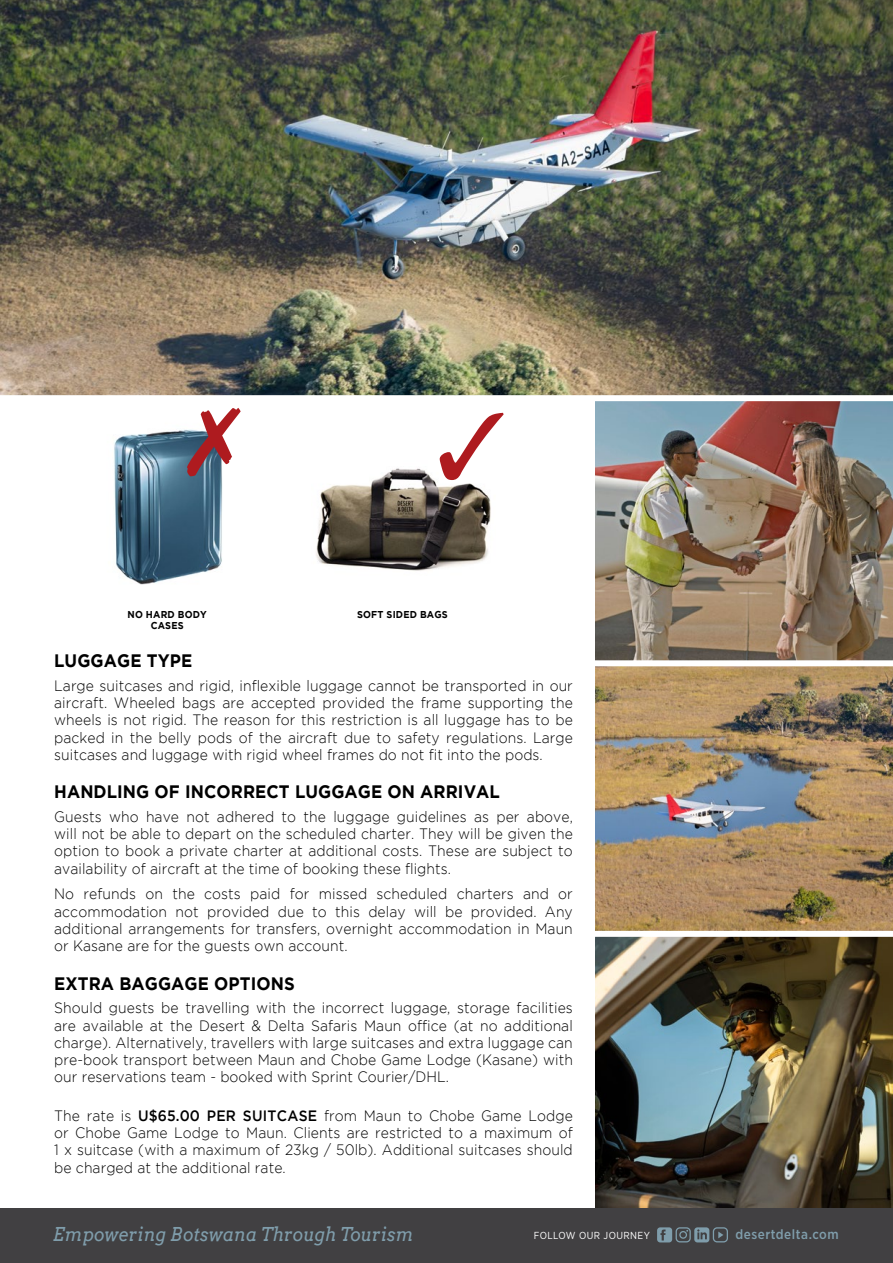
<style>
.page{position:relative;width:893px;height:1263px;background:#fff}
.page>*{position:absolute;margin:0;border:0;box-sizing:border-box;transform-origin:0 0}
.t1{font:italic 19.05px "Arvo";letter-spacing:.01em;color:#7f9dab;scale:.9 1}
.t2{font:700 18px "Gotham";letter-spacing:.005em;color:#000;scale:.93 1}
.t3{font:300 15px/17.2px "Gotham";letter-spacing:.005em;color:#000;text-align:justify;scale:.93 1}
.t4{font:500 13.5px "Gotham Narrow";letter-spacing:.04em;color:#7f9dab}
.t5{font:10.2px "Gotham Narrow";letter-spacing:.04em;color:#fff}
.t6{font:700 10.05px/11.4px "Gotham";letter-spacing:.02em;color:#000;text-align:center;scale:.93 1}
.s1{font-weight:500}
</style>
<div class="page">
<img style="left:595px;top:401px;width:298px;height:259px">
<img style="left:595px;top:666px;width:298px;height:265px">
<img style="left:595px;top:937px;width:298px;height:272px">
<img style="left:0;top:0;width:893px;height:395px">
<img style="left:114px;top:429px;width:109px;height:156px">
<img style="left:316px;top:468px;width:175px;height:103px">
<div style="left:0;top:1209px;width:893px;height:54px;background:#414042"></div>
<svg style="left:676px;top:1227px;width:52px;height:15px"></svg>
<div style="left:657px;top:1227px;width:15px;height:15px;background:#7f9dab;border-radius:3px"></div>
<svg style="left:660px;top:1229px;width:5px;height:11px"></svg>
<svg style="left:187px;top:429px;width:36px;height:47px;background:#587a8f"></svg>
<svg style="left:440px;top:468px;width:51px;height:12px"></svg>
<p class="t6" style="left:128px;top:608px;width:87px">NO HARD BODY<br>CASES</p>
<p class="t6" style="left:357px;top:608px;width:99px">SOFT SIDED BAGS</p>
<p class="t2" style="left:54px;top:650px;width:150px">LUGGAGE TYPE</p>
<p class="t3" style="left:54px;top:677px;width:559px">Large suitcases and rigid, inflexible luggage cannot be transported in our aircraft. Wheeled bags are accepted provided the frame supporting the wheels is not rigid. The reason for this restriction is all luggage has to be packed in the belly pods of the aircraft due to safety regulations. Large suitcases and luggage with rigid wheel frames do not fit into the pods.</p>
<p class="t2" style="left:54px;top:781px;width:481px">HANDLING OF INCORRECT LUGGAGE ON ARRIVAL</p>
<p class="t3" style="left:54px;top:808px;width:559px">Guests who have not adhered to the luggage guidelines as per above, will not be able to depart on the scheduled charter. They will be given the option to book a private charter at additional costs. These are subject to availability of aircraft at the time of booking these flights.</p>
<p class="t3" style="left:54px;top:885px;width:559px">No refunds on the costs paid for missed scheduled charters and or accommodation not provided due to this delay will be provided. Any additional arrangements for transfers, overnight accommodation in Maun or Kasane are for the guests own account.</p>
<p class="t2" style="left:54px;top:973px;width:260px">EXTRA BAGGAGE OPTIONS</p>
<p class="t3" style="left:54px;top:999px;width:559px">Should guests be travelling with the incorrect luggage, storage facilities are available at the Desert &amp; Delta Safaris Maun office (at no additional charge). Alternatively, travellers with large suitcases and extra luggage can pre-book transport between Maun and Chobe Game Lodge (Kasane) with our reservations team - booked with Sprint Courier/DHL.</p>
<p class="t3" style="left:54px;top:1107px;width:559px">The rate is <span class="s1">U$65.00 PER SUITCASE</span> from Maun to Chobe Game Lodge or Chobe Game Lodge to Maun. Clients are restricted to a maximum of 1 x suitcase (with a maximum of 23kg / 50lb). Additional suitcases should be charged at the additional rate.</p>
<p class="t1" style="left:53px;top:1222px;width:402px">Empowering Botswana Through Tourism</p>
<p class="t5" style="left:534px;top:1228px;width:118px">FOLLOW OUR JOURNEY</p>
<p class="t4" style="left:735px;top:1226px;width:105px">desertdelta.com</p>
</div>
